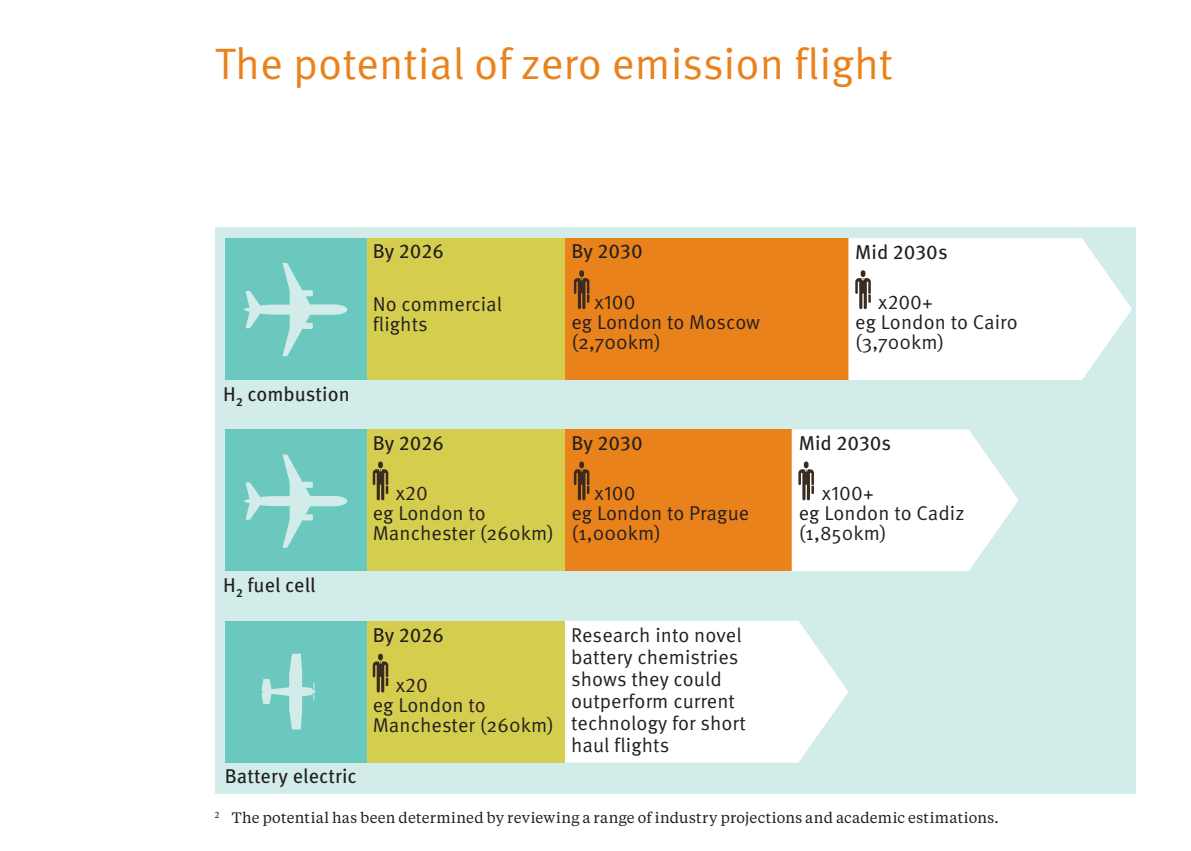
<style>
.page{position:relative;width:1191px;height:851px;background:#fff}
.page>*{position:absolute;margin:0;border:0;box-sizing:border-box;transform-origin:0 0}
.Meta_Page_headings{font:44px "Meta Pro Norm";color:#ea821c}
.t1{font:20px/20px "Meta Pro Norm";letter-spacing:.005em;color:#231f20}
.t2{font:20px "Meta Pro";letter-spacing:.005em;color:#231f20}
.endnotes{font:15px "Tiempos Text";letter-spacing:.02em;color:#231f20}
</style>
<div class="page">
<div style="left:215px;top:227px;width:921px;height:566px;background:#d2ece9"></div>
<svg style="left:565px;top:621px;width:283px;height:141px;background:#fbfdfd"></svg>
<div style="left:366px;top:238px;width:199px;height:142px;background:#d5cd4e"></div>
<div style="left:225px;top:238px;width:141px;height:142px;background:#6bc8be"></div>
<div style="left:565px;top:238px;width:283px;height:142px;background:#ea821c"></div>
<div style="left:565px;top:429px;width:226px;height:142px;background:#ea821c"></div>
<div style="left:366px;top:429px;width:199px;height:142px;background:#d5cd4e"></div>
<div style="left:366px;top:620px;width:199px;height:142px;background:#d5cd4e"></div>
<svg style="left:244px;top:263px;width:103px;height:93px"></svg>
<div style="left:225px;top:429px;width:141px;height:142px;background:#6bc8be"></div>
<div style="left:225px;top:620px;width:141px;height:142px;background:#6bc8be"></div>
<svg style="left:244px;top:454px;width:103px;height:93px"></svg>
<svg style="left:261px;top:653px;width:55px;height:76px"></svg>
<svg style="left:574px;top:270px;width:15px;height:39px"></svg>
<svg style="left:848px;top:238px;width:284px;height:142px;background:#f9fbfa"></svg>
<svg style="left:791px;top:429px;width:227px;height:142px;background:#f7faf9"></svg>
<svg style="left:574px;top:461px;width:15px;height:39px"></svg>
<svg style="left:373px;top:461px;width:15px;height:39px"></svg>
<svg style="left:373px;top:653px;width:15px;height:39px"></svg>
<p class="Meta_Page_headings" style="left:215px;top:30px;width:680px">The potential of zero emission flight</p>
<p class="t2" style="left:373px;top:236px;width:73px">By 2026</p>
<p class="t1" style="left:373px;top:292px;width:131px">No commercial flights</p>
<p class="t2" style="left:223px;top:378px;width:128px">H₂ combustion</p>
<p class="t2" style="left:223px;top:570px;width:94px">H₂ fuel cell</p>
<p class="t2" style="left:225px;top:760px;width:134px">Battery electric</p>
<p class="t2" style="left:373px;top:427px;width:73px">By 2026</p>
<p class="t1" style="left:373px;top:481px;width:183px;text-indent:23px">x20<br>eg London to<br>Manchester (260km)</p>
<p class="t2" style="left:373px;top:619px;width:73px">By 2026</p>
<p class="t1" style="left:373px;top:673px;width:183px;text-indent:23px">x20<br>eg London to<br>Manchester (260km)</p>
<p class="t2" style="left:571px;top:236px;width:73px">By 2030</p>
<p class="t1" style="left:571px;top:290px;width:190px;text-indent:23px">x100<br>eg London to Moscow (2,700km)</p>
<p class="t2" style="left:571px;top:427px;width:73px">By 2030</p>
<p class="t1" style="left:571px;top:481px;width:179px;text-indent:23px">x100<br>eg London to Prague (1,000km)</p>
<p class="t1" style="left:571px;top:622px;width:176px;line-height:22px">Research into novel battery chemistries shows they could outperform current technology for short haul flights</p>
<p class="t2" style="left:855px;top:236px;width:94px">Mid 2030s</p>
<p class="t1" style="left:855px;top:290px;width:164px;text-indent:23px">x200+<br>eg London to Cairo (3,700km)</p>
<p class="t2" style="left:798px;top:428px;width:94px">Mid 2030s</p>
<p class="t1" style="left:798px;top:482px;width:167px;text-indent:23px">x100+<br>eg London to Cadiz (1,850km)</p>
<p class="endnotes" style="left:215px;top:807px;width:785px"><sup>2</sup> The potential has been determined by reviewing a range of industry projections and academic estimations.</p>
</div>
